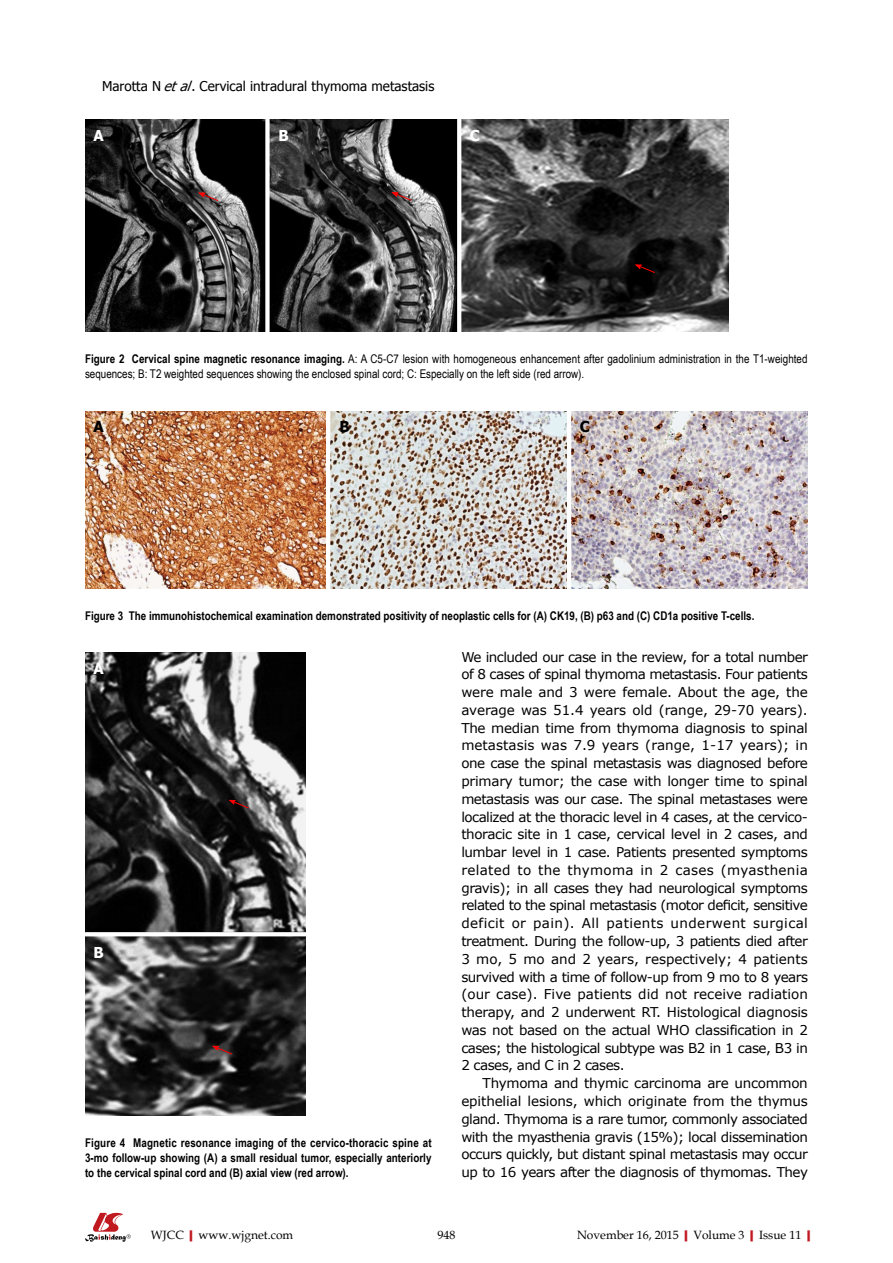
<style>
.page{position:relative;width:893px;height:1263px;background:#fff}
.page>*{position:absolute;margin:0;border:0;box-sizing:border-box;transform-origin:0 0}
.t1{font:700 15px "Tahoma";color:#fff}
.t2{font:700 15px "Tahoma";color:#000}
.t3{font:13.5px/17.7px "Verdana";letter-spacing:-.04em;color:#000;text-align:justify}
.t4{font:13.5px "Tahoma";color:#000}
.t5{font:700 12px/15px "Arial Narrow";color:#000;text-align:justify}
.t6{font:12px/15px "Arial Narrow";color:#000}
.t7{font:12px "Book Antiqua";color:#000}
.s1{font-style:italic}
.s2{font-weight:700}
.s3{font-weight:700;color:#c01920}
</style>
<div class="page">
<svg style="left:85px;top:1213px;width:46px;height:29px"></svg>
<img style="left:85px;top:119px;width:644px;height:213px">
<div style="left:265px;top:119px;width:5px;height:217px;background:#fff"></div>
<svg style="left:457px;top:119px;width:4px;height:213px"></svg>
<svg style="left:199px;top:192px;width:20px;height:9px"></svg>
<svg style="left:392px;top:192px;width:20px;height:9px"></svg>
<svg style="left:635px;top:264px;width:20px;height:9px"></svg>
<img style="left:85px;top:411px;width:723px;height:178px">
<hr style="left:326px;top:408px;width:4px;height:184px;background:#fff">
<hr style="left:567px;top:409px;width:4px;height:184px;background:#fff">
<img style="left:85px;top:653px;width:221px;height:462px">
<svg style="left:85px;top:932px;width:221px;height:4px"></svg>
<svg style="left:229px;top:800px;width:20px;height:8px"></svg>
<svg style="left:213px;top:1046px;width:19px;height:8px"></svg>
<p class="t4" style="left:102px;top:77px;width:334px">Marotta N <span class="s1">etal</span>. Cervical intradural thymoma metastasis</p>
<p class="t1" style="left:94px;top:125px;width:12px">A</p>
<p class="t1" style="left:279px;top:125px;width:12px">B</p>
<p class="t1" style="left:470px;top:125px;width:12px">C</p>
<p class="t6" style="left:85px;top:351px;width:724px"><span class="s2">Figure 2 Cervical spine magnetic resonance imaging.</span> A: A C5-C7 lesion with homogeneous enhancement after gadolinium administration in the T1-weighted sequences; B: T2 weighted sequences showing the enclosed spinal cord; C: Especially on the left side (red arrow).</p>
<p class="t2" style="left:94px;top:416px;width:12px">A</p>
<p class="t2" style="left:339px;top:416px;width:12px">B</p>
<p class="t2" style="left:580px;top:416px;width:12px">C</p>
<p class="t5" style="left:85px;top:608px;width:671px">Figure 3 The immunohistochemical examination demonstrated positivity of neoplastic cells for (A) CK19, (B) p63 and (C) CD1a positive T-cells.</p>
<p class="t1" style="left:94px;top:658px;width:12px">A</p>
<p class="t1" style="left:94px;top:942px;width:12px">B</p>
<p class="t5" style="left:85px;top:1135px;width:348px">Figure 4 Magnetic resonance imaging of the cervico-thoracic spine at 3-mo follow-up showing (A) a small residual tumor, especially anteriorly to the cervical spinal cord and (B) axial view (red arrow).</p>
<p class="t3" style="left:461px;top:648px;width:348px">We included our case in the review, for a total number of 8 cases of spinal thymoma metastasis. Four patients were male and 3 were female. About the age, the average was 51.4 years old (range, 29-70 years).<br>The median time from thymoma diagnosis to spinal metastasis was 7.9 years (range, 1-17 years); in one case the spinal metastasis was diagnosed before primary tumor; the case with longer time to spinal metastasis was our case. The spinal metastases were localized at the thoracic level in 4 cases, at the cervico&shy;thoracic site in 1 case, cervical level in 2 cases, and lumbar level in 1 case. Patients presented symptoms related to the thymoma in 2 cases (myasthenia gravis); in all cases they had neurological symptoms related to the spinal metastasis (motor deficit, sensitive deficit or pain). All patients underwent surgical treatment. During the follow-up, 3 patients died after 3 mo, 5 mo and 2 years, respectively; 4 patients survived with a time of follow-up from 9 mo to 8 years (our case). Five patients did not receive radiation therapy, and 2 underwent RT. Histological diagnosis was not based on the actual WHO classification in 2 cases; the histological subtype was B2 in 1 case, B3 in 2 cases, and C in 2 cases.</p>
<p class="t3" style="left:461px;top:1074px;width:348px;text-indent:21px">Thymoma and thymic carcinoma are uncommon epithelial lesions, which originate from the thymus gland. Thymoma is a rare tumor, commonly associated with the myasthenia gravis (15%); local dissemination occurs quickly, but distant spinal metastasis may occur up to 16 years after the diagnosis of thymomas. They</p>
<p class="t7" style="left:151px;top:1226px;width:144px">WJCC<span class="s3">|</span>www.wjgnet.com</p>
<p class="t7" style="left:437px;top:1226px;width:19px">948</p>
<p class="t7" style="left:577px;top:1226px;width:240px">November 16, 2015<span class="s3">|</span>Volume 3<span class="s3">|</span>Issue 11<span class="s3">|</span></p>
</div>
